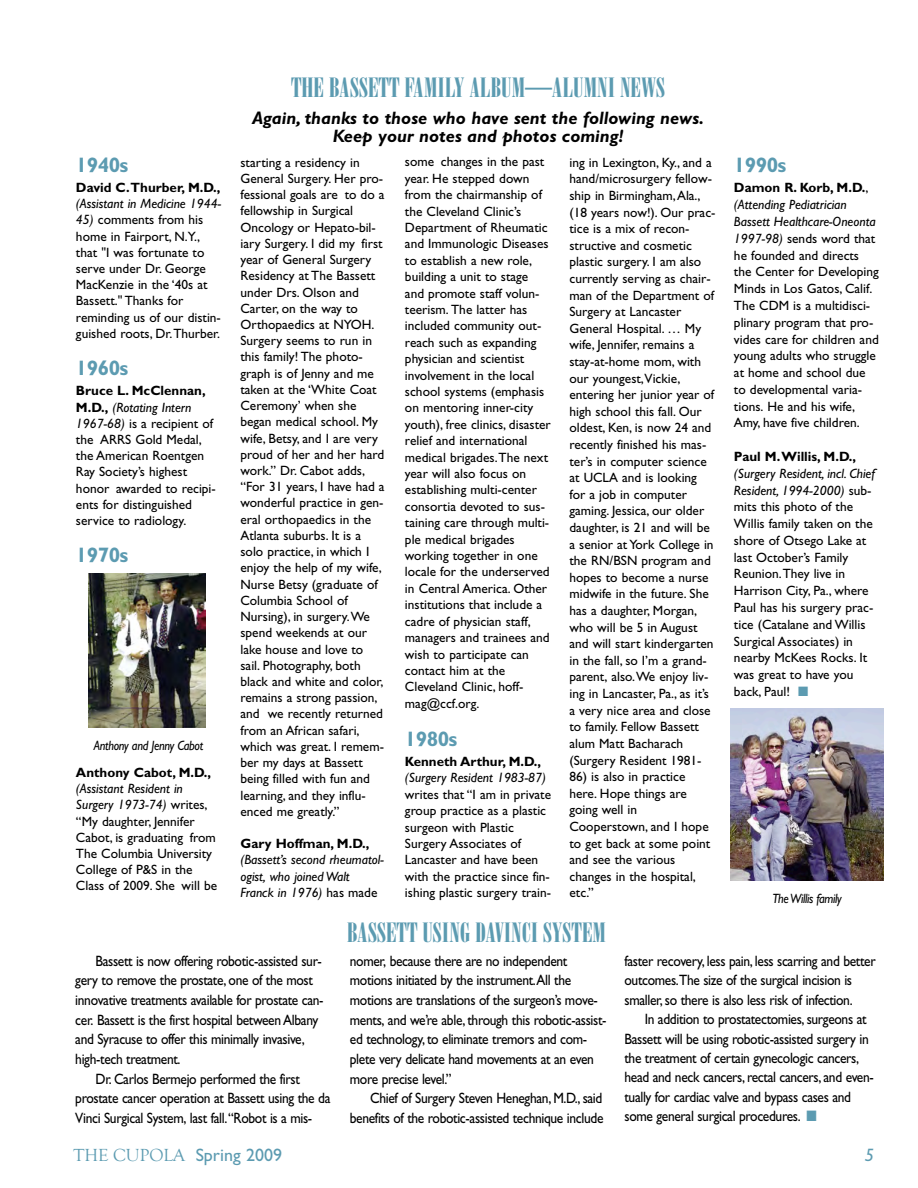
<style>
.page{position:relative;width:918px;height:1188px;background:#fff}
.page>*{position:absolute;margin:0;border:0;box-sizing:border-box;transform-origin:0 0}
.t1{font:27px "Bodoni Poster Compressed";color:#5c9bb1}
.t2{font:700 21px "Gill Sans";letter-spacing:-.03em;color:#5c9bb1}
.t3{font:italic 700 18px/18px "Gill Sans";color:#000;text-align:center}
.t4{font:18px "Gill Sans";color:#5c9bb1}
.t5{font:italic 18px "Gill Sans";color:#5c9bb1}
.t6{font:15px/19.6px "Gill Sans";letter-spacing:-.025em;color:#000;scale:.9 1}
.t7{font:13.5px/16.2px "Gill Sans";color:#000}
.t8{font:italic 13.5px/16.2px "Gill Sans";color:#000}
.t9{font:700 13.5px "Gill Sans";color:#000}
.t10{font:italic 13.5px "Gill Sans";letter-spacing:-.025em;color:#000;scale:.9 1}
.s1{font-style:italic}
.s2{font-weight:700}
.s3{font-style:normal}
.s4{color:#5c9bb1}
.s5{font-family:"Goudy Old Style T"}
</style>
<div class="page">
<img style="left:730px;top:708px;width:154px;height:172px">
<img style="left:88px;top:573px;width:117px;height:155px">
<h2 class="t2" style="left:76px;top:157px;width:54px">1940s</h2>
<p class="t9" style="left:76px;top:183px;width:146px">David C.Thurber, M.D.,</p>
<p class="t8" style="left:76px;top:197px;width:147px">(Assistant in Medicine 1944-</p>
<p class="t7" style="left:76px;top:213px;width:146px"><span class="s1">45)</span> comments from his home in Fairport, N.Y., that "I was fortunate to serve under Dr. George<br>MacKenzie in the ‘40s at<br>Bassett." Thanks for reminding us of our distin&shy;guished roots, Dr. Thurber.</p>
<h2 class="t2" style="left:76px;top:361px;width:54px">1960s</h2>
<p class="t7" style="left:76px;top:384px;width:141px"><span class="s2">Bruce L. McClennan,<br>M.D.,</span> <span class="s1">(Rotating Intern<br>1967-68)</span> is a recipient of the ARRS Gold Medal, the American Roentgen<br>Ray Society’s highest honor awarded to recipi&shy;ents for distinguished service to radiology.</p>
<h2 class="t2" style="left:76px;top:548px;width:54px">1970s</h2>
<p class="t10" style="left:94px;top:741px;width:123px">Anthony and Jenny Cabot</p>
<p class="t9" style="left:76px;top:768px;width:137px">Anthony Cabot, M.D.,</p>
<p class="t7" style="left:76px;top:782px;width:143px"><span class="s1">(Assistant Resident in<br>Surgery 1973-74)</span> writes, “My daughter, Jennifer<br>Cabot, is graduating from<br>The Columbia University<br>College of P&amp;S in the<br>Class of 2009. She will be</p>
<h1 class="t1" style="left:291px;top:78px;width:375px">THE BASSETT FAMILY ALBUM—ALUMNI NEWS</h1>
<h3 class="t3" style="left:252px;top:111px;width:454px">Again, thanks to those who have sent the following news.<br>Keep your notes and photos coming!</h3>
<p class="t7" style="left:240px;top:156px;width:146px">starting a residency in<br>General Surgery. Her pro&shy;fessional goals are to do a fellowship in Surgical<br>Oncology or Hepato-bil&shy;iary Surgery. I did my first year of General Surgery<br>Residency at The Bassett under Drs. Olson and<br>Carter, on the way to<br>Orthopaedics at NYOH.<br>Surgery seems to run in this family! The photo&shy;graph is of Jenny and me taken at the ‘White Coat<br>Ceremony’ when she began medical school. My wife, Betsy, and I are very proud of her and her hard work.” Dr. Cabot adds, “For 31 years, I have had a wonderful practice in gen&shy;eral orthopaedics in the<br>Atlanta suburbs. It is a solo practice, in which I enjoy the help of my wife,<br>Nurse Betsy (graduate of<br>Columbia School of<br>Nursing), in surgery. We spend weekends at our lake house and love to sail. Photography, both black and white and color, remains a strong passion, and we recently returned from an African safari, which was great. I remem&shy;ber my days at Bassett being filled with fun and learning, and they influ&shy;enced me greatly.”</p>
<p class="t9" style="left:240px;top:839px;width:130px">Gary Hoffman, M.D.,</p>
<p class="t8" style="left:240px;top:853px;width:145px">(Bassett’s second rheumatol&shy;ogist, who joined Walt<br>Franck in 1976) <span class="s3">has made</span></p>
<p class="t7" style="left:405px;top:155px;width:147px">some changes in the past year. He stepped down from the chairmanship of the Cleveland Clinic’s<br>Department of Rheumatic and Immunologic Diseases to establish a new role, building a unit to stage and promote staff volun&shy;teerism. The latter has included community out&shy;reach such as expanding physician and scientist involvement in the local school systems (emphasis on mentoring inner-city youth), free clinics, disaster relief and international medical brigades. The next year will also focus on establishing multi-center consortia devoted to sus&shy;taining care through multi&shy;ple medical brigades working together in one locale for the underserved in Central America. Other institutions that include a cadre of physician staff, managers and trainees and wish to participate can contact him at the<br>Cleveland Clinic, hoff&shy;mag@ccf.org.</p>
<h2 class="t2" style="left:405px;top:731px;width:54px">1980s</h2>
<p class="t9" style="left:405px;top:757px;width:138px">Kenneth Arthur, M.D.,</p>
<p class="t8" style="left:405px;top:771px;width:143px">(Surgery Resident 1983-87)</p>
<p class="t7" style="left:405px;top:788px;width:148px">writes that “I am in private group practice as a plastic surgeon with Plastic<br>Surgery Associates of<br>Lancaster and have been with the practice since fin&shy;ishing plastic surgery train-</p>
<p class="t7" style="left:569px;top:155px;width:148px;line-height:16.6px">ing in Lexington, Ky., and a hand/microsurgery fellow&shy;ship in Birmingham, Ala., (18 years now!). Our prac&shy;tice is a mix of recon&shy;structive and cosmetic plastic surgery. I am also currently serving as chair&shy;man of the Department of<br>Surgery at Lancaster<br>General Hospital. … My wife, Jennifer, remains a stay-at-home mom, with our youngest,Vickie, entering her junior year of high school this fall. Our oldest, Ken, is now 24 and recently finished his mas&shy;ter’s in computer science at UCLA and is looking for a job in computer gaming. Jessica, our older daughter, is 21 and will be a senior at York College in the RN/BSN program and hopes to become a nurse midwife in the future. She has a daughter, Morgan, who will be 5 in August and will start kindergarten in the fall, so I’m a grand&shy;parent, also. We enjoy liv&shy;ing in Lancaster, Pa., as it’s a very nice area and close to family. Fellow Bassett alum Matt Bacharach (Surgery Resident 1981-</p>
<p class="t7" style="left:569px;top:770px;width:142px;line-height:16.6px">86) is also in practice here. Hope things are going well in<br>Cooperstown, and I hope to get back at some point and see the various changes in the hospital, etc.”</p>
<h1 class="t1" style="left:347px;top:922px;width:261px">BASSETT USING DAVINCI SYSTEM</h1>
<h2 class="t2" style="left:734px;top:157px;width:54px">1990s</h2>
<p class="t7" style="left:734px;top:181px;width:146px;line-height:16.8px"><span class="s2">Damon R. Korb, M.D.</span>, <span class="s1">(Attending Pediatrician<br>Bassett Healthcare-Oneonta<br>1997-98)</span> sends word that he founded and directs the Center for Developing<br>Minds in Los Gatos, Calif.<br>The CDM is a multidisci&shy;plinary program that pro&shy;vides care for children and young adults who struggle at home and school due to developmental varia&shy;tions. He and his wife,<br>Amy, have five children.</p>
<p class="t9" style="left:734px;top:452px;width:124px">Paul M. Willis, M.D.,</p>
<p class="t7" style="left:734px;top:466px;width:143px;line-height:16.8px"><span class="s1">(Surgery Resident, incl. Chief<br>Resident, 1994-2000)</span> sub&shy;mits this photo of the<br>Willis family taken on the shore of Otsego Lake at last October’s Family<br>Reunion. They live in<br>Harrison City, Pa., where<br>Paul has his surgery prac&shy;tice (Catalane and Willis<br>Surgical Associates) in nearby McKees Rocks. It was great to have you back, Paul! <span class="s4">■</span></p>
<p class="t10" style="left:772px;top:894px;width:79px">The Willis family</p>
<p class="t6" style="left:96px;top:952px;width:253px">Bassett is now offering robotic-assisted sur-</p>
<p class="t6" style="left:75px;top:972px;width:266px">gery to remove the prostate, one of the most</p>
<p class="t6" style="left:75px;top:992px;width:277px">innovative treatments available for prostate can-</p>
<p class="t6" style="left:75px;top:1011px;width:272px">cer. Bassett is the first hospital between Albany</p>
<p class="t6" style="left:75px;top:1031px;width:256px">and Syracuse to offer this minimally invasive,</p>
<p class="t6" style="left:75px;top:1051px;width:118px">high-tech treatment.</p>
<p class="t6" style="left:96px;top:1071px;width:229px">Dr. Carlos Bermejo performed the first</p>
<p class="t6" style="left:75px;top:1090px;width:285px">prostate cancer operation at Bassett using the da</p>
<p class="t6" style="left:75px;top:1110px;width:265px">Vinci Surgical System‚ last fall.“Robot is a mis-</p>
<p class="t6" style="left:350px;top:952px;width:287px">nomer, because there are no independent motions initiated by the instrument.All the motions are translations of the surgeon’s move&shy;ments, and we’re able, through this robotic-assist&shy;ed technology, to eliminate tremors and com&shy;plete very delicate hand movements at an even more precise level.”</p>
<p class="t6" style="left:350px;top:1090px;width:283px;text-align:right">Chief of Surgery Steven Heneghan, M.D., said benefits of the robotic-assisted technique include</p>
<p class="t6" style="left:625px;top:953px;width:281px">faster recovery, less pain, less scarring and better outcomes.The size of the surgical incision is smaller, so there is also less risk of infection.</p>
<p class="t6" style="left:625px;top:1011px;width:279px;text-indent:20px">In addition to prostatectomies, surgeons at Bassett will be using robotic-assisted surgery in the treatment of certain gynecologic cancers, head and neck cancers, rectal cancers, and even&shy;tually for cardiac valve and bypass cases and some general surgical procedures. <span class="s4">■</span></p>
<h3 class="t4" style="left:73px;top:1149px;width:210px"><span class="s5">THE CUPOLA</span> Spring 2009</h3>
<h3 class="t5" style="left:865px;top:1149px;width:11px">5</h3>
</div>
